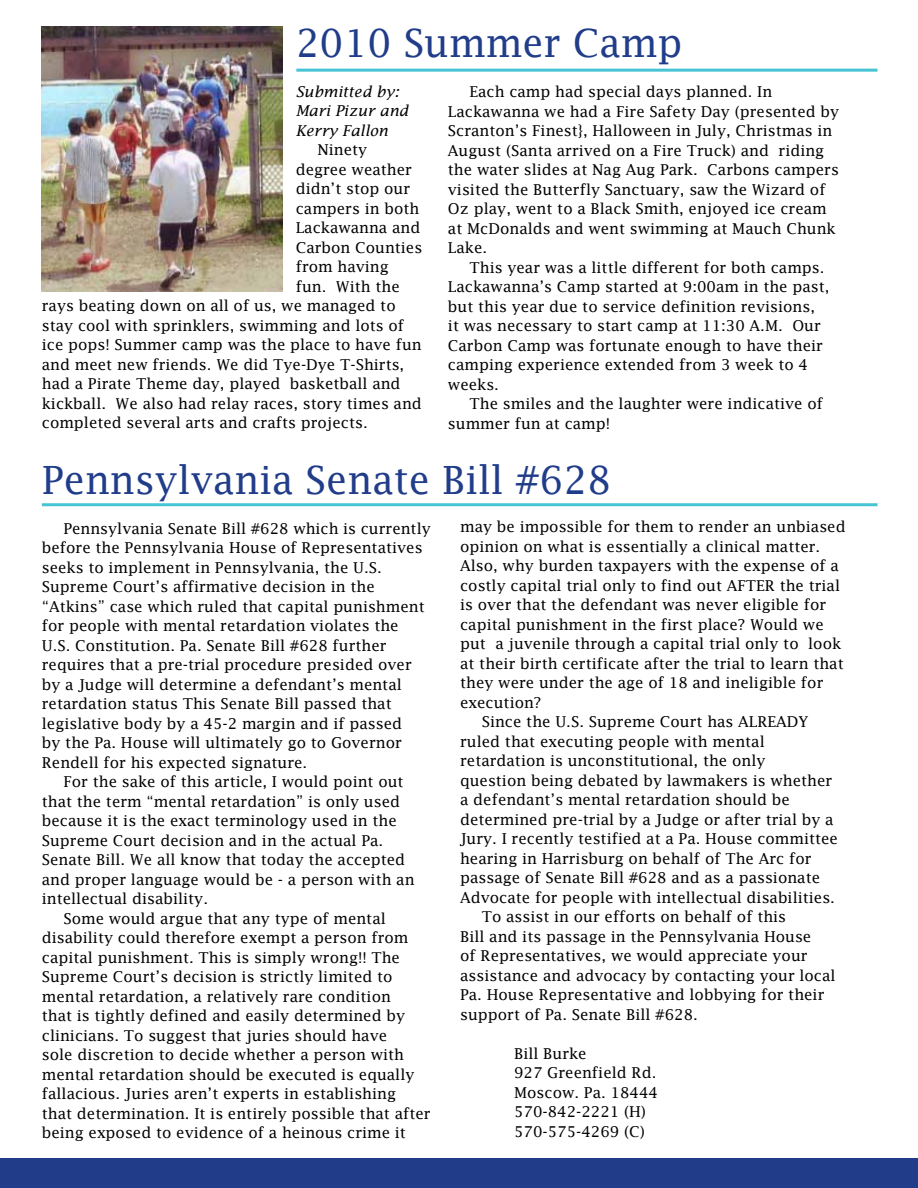
<style>
.page{position:relative;width:918px;height:1188px;background:#fff}
.page>*{position:absolute;margin:0;border:0;box-sizing:border-box;transform-origin:0 0}
.t1{font:39px "Lucida Fax";color:#213d8a}
.t2{font:15px/19.5px "Lucida Fax";color:#000}
.t3{font:italic 15px/19.5px "Lucida Fax";color:#000}
</style>
<div class="page">
<div style="left:0;top:1159px;width:918px;height:29px;background:#213d8a"></div>
<hr style="left:296px;top:69px;width:581px;height:3px;background:#46c4d4">
<hr style="left:42px;top:503px;width:836px;height:3px;background:#46c4d4">
<img style="left:42px;top:27px;width:240px;height:264px">
<h1 class="t1" style="left:296px;top:19px;width:389px">2010 Summer Camp</h1>
<p class="t3" style="left:296px;top:81px;width:114px">Submitted by:<br>Mari Pizur and<br>Kerry Fallon</p>
<p class="t2" style="left:317px;top:140px;width:51px">Ninety</p>
<p class="t2" style="left:296px;top:159px;width:118px">degree weather</p>
<p class="t2" style="left:296px;top:179px;width:116px">didn’t stop our</p>
<p class="t2" style="left:296px;top:198px;width:125px">campers in both</p>
<p class="t2" style="left:296px;top:218px;width:126px">Lackawanna and</p>
<p class="t2" style="left:296px;top:237px;width:128px">Carbon Counties</p>
<p class="t2" style="left:296px;top:257px;width:94px">from having</p>
<p class="t2" style="left:296px;top:276px;width:106px">fun. With the</p>
<p class="t2" style="left:42px;top:296px;width:355px">rays beating down on all of us, we managed to</p>
<p class="t2" style="left:42px;top:315px;width:364px">stay cool with sprinklers, swimming and lots of</p>
<p class="t2" style="left:42px;top:335px;width:381px">ice pops! Summer camp was the place to have fun</p>
<p class="t2" style="left:42px;top:354px;width:364px">and meet new friends. We did Tye-Dye T-Shirts,</p>
<p class="t2" style="left:42px;top:374px;width:360px">had a Pirate Theme day, played basketball and</p>
<p class="t2" style="left:42px;top:393px;width:382px">kickball. We also had relay races, story times and</p>
<p class="t2" style="left:42px;top:413px;width:327px">completed several arts and crafts projects.</p>
<p class="t2" style="left:448px;top:82px;width:393px;text-indent:22px">Each camp had special days planned. In Lackawanna we had a Fire Safety Day (presented by Scranton’s Finest}, Halloween in July, Christmas in August (Santa arrived on a Fire Truck) and riding the water slides at Nag Aug Park. Carbons campers visited the Butterfly Sanctuary, saw the Wizard of Oz play, went to a Black Smith, enjoyed ice cream at McDonalds and went swimming at Mauch Chunk Lake.</p>
<p class="t2" style="left:448px;top:257px;width:383px;text-indent:22px">This year was a little different for both camps.<br>Lackawanna’s Camp started at 9:00am in the past, but this year due to service definition revisions, it was necessary to start camp at 11:30 A.M. Our Carbon Camp was fortunate enough to have their camping experience extended from 3 week to 4 weeks.</p>
<p class="t2" style="left:448px;top:394px;width:377px;text-indent:22px">The smiles and the laughter were indicative of summer fun at camp!</p>
<h1 class="t1" style="left:42px;top:456px;width:571px">Pennsylvania Senate Bill #628</h1>
<p class="t2" style="left:63px;top:518px;width:369px">Pennsylvania Senate Bill #628 which is currently</p>
<p class="t2" style="left:42px;top:538px;width:382px">before the Pennsylvania House of Representatives</p>
<p class="t2" style="left:42px;top:557px;width:342px">seeks to implement in Pennsylvania, the U.S.</p>
<p class="t2" style="left:42px;top:577px;width:334px">Supreme Court’s affirmative decision in the</p>
<p class="t2" style="left:42px;top:596px;width:384px">“Atkins” case which ruled that capital punishment</p>
<p class="t2" style="left:42px;top:616px;width:358px">for people with mental retardation violates the</p>
<p class="t2" style="left:42px;top:635px;width:346px">U.S. Constitution. Pa. Senate Bill #628 further</p>
<p class="t2" style="left:42px;top:655px;width:372px">requires that a pre-trial procedure presided over</p>
<p class="t2" style="left:42px;top:674px;width:361px">by a Judge will determine a defendant’s mental</p>
<p class="t2" style="left:42px;top:694px;width:351px">retardation status This Senate Bill passed that</p>
<p class="t2" style="left:42px;top:713px;width:362px">legislative body by a 45-2 margin and if passed</p>
<p class="t2" style="left:42px;top:733px;width:362px">by the Pa. House will ultimately go to Governor</p>
<p class="t2" style="left:42px;top:752px;width:267px">Rendell for his expected signature.</p>
<p class="t2" style="left:63px;top:772px;width:342px">For the sake of this article, I would point out</p>
<p class="t2" style="left:42px;top:791px;width:360px">that the term “mental retardation” is only used</p>
<p class="t2" style="left:42px;top:811px;width:357px">because it is the exact terminology used in the</p>
<p class="t2" style="left:42px;top:830px;width:343px">Supreme Court decision and in the actual Pa.</p>
<p class="t2" style="left:42px;top:850px;width:365px">Senate Bill. We all know that today the accepted</p>
<p class="t2" style="left:42px;top:869px;width:374px">and proper language would be - a person with an</p>
<p class="t2" style="left:42px;top:889px;width:168px">intellectual disability.</p>
<p class="t2" style="left:63px;top:908px;width:324px">Some would argue that any type of mental</p>
<p class="t2" style="left:42px;top:928px;width:368px">disability could therefore exempt a person from</p>
<p class="t2" style="left:42px;top:947px;width:360px">capital punishment. This is simply wrong!! The</p>
<p class="t2" style="left:42px;top:967px;width:352px">Supreme Court’s decision is strictly limited to</p>
<p class="t2" style="left:42px;top:986px;width:351px">mental retardation, a relatively rare condition</p>
<p class="t2" style="left:42px;top:1006px;width:365px">that is tightly defined and easily determined by</p>
<p class="t2" style="left:42px;top:1025px;width:347px">clinicians. To suggest that juries should have</p>
<p class="t2" style="left:42px;top:1045px;width:364px">sole discretion to decide whether a person with</p>
<p class="t2" style="left:42px;top:1064px;width:374px">mental retardation should be executed is equally</p>
<p class="t2" style="left:42px;top:1084px;width:356px">fallacious. Juries aren’t experts in establishing</p>
<p class="t2" style="left:42px;top:1103px;width:390px">that determination. It is entirely possible that after</p>
<p class="t2" style="left:42px;top:1123px;width:366px">being exposed to evidence of a heinous crime it</p>
<p class="t2" style="left:460px;top:517px;width:387px">may be impossible for them to render an unbiased</p>
<p class="t2" style="left:460px;top:536px;width:362px">opinion on what is essentially a clinical matter.</p>
<p class="t2" style="left:460px;top:556px;width:380px">Also, why burden taxpayers with the expense of a</p>
<p class="t2" style="left:460px;top:575px;width:382px">costly capital trial only to find out AFTER the trial</p>
<p class="t2" style="left:460px;top:595px;width:368px">is over that the defendant was never eligible for</p>
<p class="t2" style="left:460px;top:614px;width:365px">capital punishment in the first place? Would we</p>
<p class="t2" style="left:460px;top:634px;width:383px">put a juvenile through a capital trial only to look</p>
<p class="t2" style="left:460px;top:653px;width:385px">at their birth certificate after the trial to learn that</p>
<p class="t2" style="left:460px;top:673px;width:365px">they were under the age of 18 and ineligible for</p>
<p class="t2" style="left:460px;top:692px;width:83px">execution?</p>
<p class="t2" style="left:482px;top:712px;width:328px">Since the U.S. Supreme Court has ALREADY</p>
<p class="t2" style="left:460px;top:731px;width:306px">ruled that executing people with mental</p>
<p class="t2" style="left:460px;top:751px;width:307px">retardation is unconstitutional, the only</p>
<p class="t2" style="left:460px;top:770px;width:374px">question being debated by lawmakers is whether</p>
<p class="t2" style="left:460px;top:790px;width:331px">a defendant’s mental retardation should be</p>
<p class="t2" style="left:460px;top:809px;width:375px">determined pre-trial by a Judge or after trial by a</p>
<p class="t2" style="left:460px;top:829px;width:379px">Jury. I recently testified at a Pa. House committee</p>
<p class="t2" style="left:460px;top:848px;width:353px">hearing in Harrisburg on behalf of The Arc for</p>
<p class="t2" style="left:460px;top:868px;width:362px">passage of Senate Bill #628 and as a passionate</p>
<p class="t2" style="left:460px;top:887px;width:376px">Advocate for people with intellectual disabilities.</p>
<p class="t2" style="left:482px;top:907px;width:306px">To assist in our efforts on behalf of this</p>
<p class="t2" style="left:460px;top:926px;width:353px">Bill and its passage in the Pennsylvania House</p>
<p class="t2" style="left:460px;top:946px;width:349px">of Representatives, we would appreciate your</p>
<p class="t2" style="left:460px;top:965px;width:377px">assistance and advocacy by contacting your local</p>
<p class="t2" style="left:460px;top:985px;width:366px">Pa. House Representative and lobbying for their</p>
<p class="t2" style="left:460px;top:1004px;width:239px">support of Pa. Senate Bill #628.</p>
<p class="t2" style="left:514px;top:1043px;width:145px">Bill Burke<br>927 Greenfield Rd.<br>Moscow. Pa. 18444<br>570-842-2221 (H)<br>570-575-4269 (C)</p>
</div>
